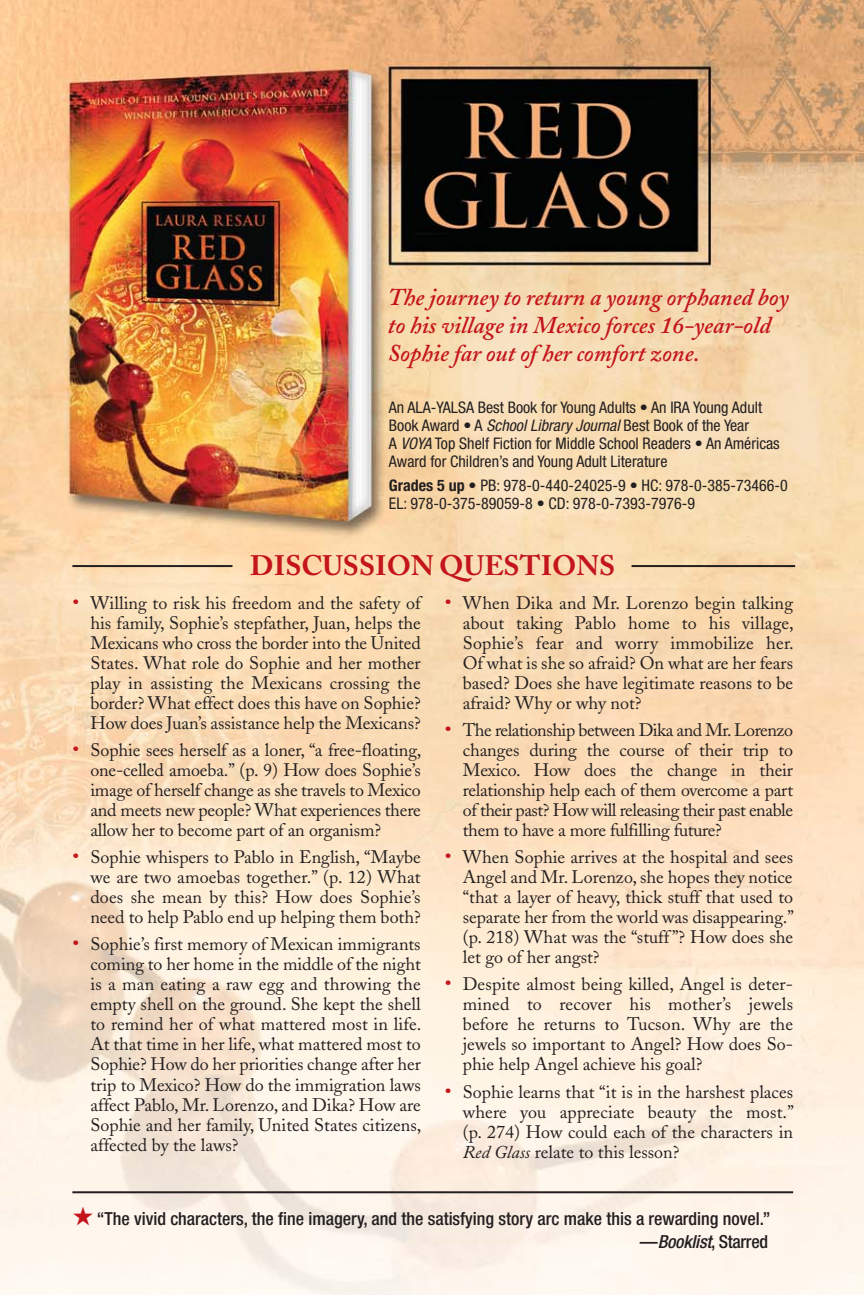
<style>
.page{position:relative;width:864px;height:1295px;background:#fff}
.page>*{position:absolute;margin:0;border:0;box-sizing:border-box;transform-origin:0 0}
.t1{font:700 28px "Adobe Caslon";color:#c4151c}
.t2{font:italic 600 24px/28px "Adobe Caslon";color:#c4151c}
.t3{font:18px/20px "Adobe Caslon";color:#231f20;text-align:justify}
.t4{font:500 condensed 18px/22.8px "Helvetica Neue";color:#231f20;text-align:right}
.t5{font:condensed 16px/18px "Helvetica Neue";color:#231f20}
.s1{font-style:italic}
.s2{font-weight:700}
.s3{font-size:20px;color:#c4151c}
.s4{color:#c4151c}
</style>
<div class="page">
<img style="left:0;top:0;width:863px;height:1295px">
<hr style="left:72px;top:1191px;width:720px;height:2px;background:#231f20">
<hr style="left:631px;top:565px;width:163px;height:2px;background:#231f20">
<hr style="left:72px;top:565px;width:160px;height:2px;background:#231f20">
<h2 class="t2" style="left:388px;top:285px;width:402px">The journey to return a young orphaned boy to his village in Mexico forces 16-year-old<br>Sophie far out of her comfort zone.</h2>
<p class="t5" style="left:389px;top:400px;width:392px">An ALA-YALSA Best Book for Young Adults • An IRA Young Adult Book Award • A <span class="s1">SchoolLibrary Journal</span>Best Book of the Year<br>A <span class="s1">VOYA</span> Top Shelf Fiction for Middle School Readers • An Américas Award for Children’s and Young Adult Literature</p>
<p class="t5" style="left:389px;top:478px;width:400px"><span class="s2">Grades 5 up</span> • PB: 978-0-440-24025-9 • HC: 978-0-385-73466-0<br>EL: 978-0-375-89059-8 • CD: 978-0-7393-7976-9</p>
<h1 class="t1" style="left:250px;top:554px;width:366px">DISCUSSION QUESTIONS</h1>
<p class="t3" style="left:90px;top:595px;width:332px;text-indent:-18px"><span class="s3">•</span> Willing to risk his freedom and the safety of his family, Sophie’s stepfather, Juan, helps the Mexicans who cross the border into the United States. What role do Sophie and her mother play in assisting the Mexicans crossing the border? What effect does this have on Sophie?<br>How does Juan’s assistance help the Mexicans?</p>
<p class="t3" style="left:90px;top:742px;width:332px;text-indent:-18px"><span class="s3">•</span> Sophie sees herself as a loner, “a free-floating, one-celled amoeba.” (p. 9) How does Sophie’s image of herself change as she travels to Mexico and meets new people? What experiences there allow her to become part of an organism?</p>
<p class="t3" style="left:90px;top:849px;width:332px;text-indent:-18px"><span class="s3">•</span> Sophie whispers to Pablo in English, “Maybe we are two amoebas together.” (p. 12) What does she mean by this? How does Sophie’s need to help Pablo end up helping them both?</p>
<p class="t3" style="left:90px;top:936px;width:332px;text-indent:-18px"><span class="s3">•</span> Sophie’s first memory of Mexican immigrants coming to her home in the middle of the night is a man eating a raw egg and throwing the empty shell on the ground. She kept the shell to remind her of what mattered most in life.<br>At that time in her life, what mattered most to Sophie? How do her priorities change after her trip to Mexico? How do the immigration laws affect Pablo, Mr. Lorenzo, and Dika? How are Sophie and her family, United States citizens, affected by the laws?</p>
<p class="t3" style="left:462px;top:595px;width:332px;text-indent:-18px"><span class="s3">•</span> When Dika and Mr. Lorenzo begin talking about taking Pablo home to his village, Sophie’s fear and worry immobilize her.<br>Of what is she so afraid? On what are her fears based? Does she have legitimate reasons to be afraid? Why or why not?</p>
<p class="t3" style="left:462px;top:722px;width:332px;text-indent:-18px"><span class="s3">•</span> The relationship between Dika and Mr. Lorenzo changes during the course of their trip to Mexico. How does the change in their relationship help each of them overcome a part of their past? How will releasing their past enable them to have a more fulfilling future?</p>
<p class="t3" style="left:462px;top:849px;width:332px;text-indent:-18px"><span class="s3">•</span> When Sophie arrives at the hospital and sees Angel and Mr. Lorenzo, she hopes they notice “that a layer of heavy, thick stuff that used to separate her from the world was disappearing.” (p. 218) What was the “stuff ”? How does she let go of her angst?</p>
<p class="t3" style="left:462px;top:976px;width:332px;text-indent:-18px"><span class="s3">•</span> Despite almost being killed, Angel is deter&shy;mined to recover his mother’s jewels before he returns to Tucson. Why are the jewels so important to Angel? How does So&shy;phie help Angel achieve his goal?</p>
<p class="t3" style="left:462px;top:1083px;width:332px;text-indent:-18px"><span class="s3">•</span> Sophie learns that “it is in the harshest places where you appreciate beauty the most.” (p. 274) How could each of the characters in <span class="s1">Red Glass</span> relate to this lesson?</p>
<p class="t4" style="left:72px;top:1208px;width:699px"><span class="s4">★</span> “The vivid characters, the fine imagery, and the satisfying story arc make this a rewarding novel.” —<span class="s1">Booklist</span>, Starred</p>
</div>
